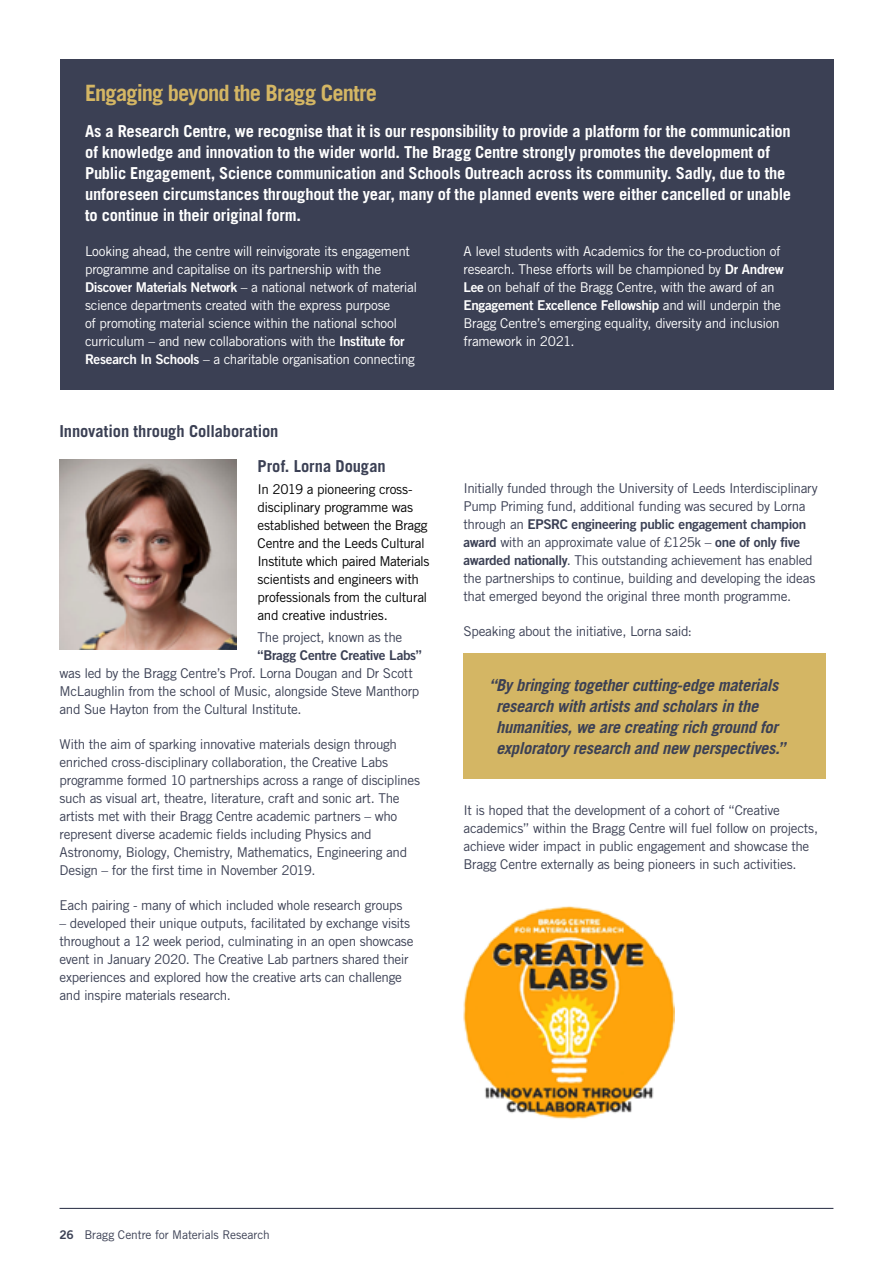
<style>
.page{position:relative;width:893px;height:1263px;background:#fff}
.page>*{position:absolute;margin:0;border:0;box-sizing:border-box;transform-origin:0 0}
.Header_2{font:700 22.5px "Trade Gothic LT Std";letter-spacing:-.04em;color:#d4b664}
.Intro___Tab_Copy{font:700 16.5px/21px "Trade Gothic LT Std";letter-spacing:-.015em;color:#fff}
.Intro___Tab_Copy-2{font:italic 700 16.5px/21px "Trade Gothic LT Std";letter-spacing:-.02em;color:#3b4054}
.Header_3{font:700 16.5px "Trade Gothic LT Std";letter-spacing:-.005em;color:#3b4054}
.Body_Copy{font:13.5px/18px "Trade Gothic LT Std";letter-spacing:-.025em;color:#3b4054}
.Body_Copy-2{font:13.5px/18px "Trade Gothic LT Std";letter-spacing:-.025em;color:#fff}
.Header_3-2{font:13.5px/18px "Trade Gothic LT Std";letter-spacing:-.025em;color:#000}
.Body_Copy-3{font:13.5px "Trade Gothic LT Std Bd 2";letter-spacing:-.02em;color:#3b4054}
.t1{font:12px "Trade Gothic LT Std";letter-spacing:-.01em;color:#3b4054}
.s1{font-family:"Trade Gothic LT Std Bd 2"}
</style>
<div class="page">
<div style="left:463px;top:653px;width:363px;height:126px;background:#d4b664"></div>
<div style="left:60px;top:60px;width:773px;height:330px;background:#3b4054"></div>
<hr style="left:60px;top:1208px;width:773px;height:1px;background:#3b4054">
<img style="left:60px;top:460px;width:176px;height:189px">
<img style="left:463px;top:906px;width:211px;height:214px">
<p class="Header_2" style="left:85px;top:79px;width:294px">Engaging beyond the Bragg Centre</p>
<p class="Intro___Tab_Copy" style="left:85px;top:120px;width:708px">As a Research Centre, we recognise that it is our responsibility to provide a platform for the communication of knowledge and innovation to the wider world. The Bragg Centre strongly promotes the development of Public Engagement, Science communication and Schools Outreach across its community. Sadly, due to the unforeseen circumstances throughout the year, many of the planned events were either cancelled or unable to continue in their original form.</p>
<p class="Body_Copy-2" style="left:85px;top:242px;width:334px">Looking ahead, the centre will reinvigorate its engagement programme and capitalise on its partnership with the <span class="s1">Discover Materials Network</span> – a national network of material science departments created with the express purpose<br>of promoting material science within the national school curriculum – and new collaborations with the <span class="s1">Institute for Research In Schools</span> – a charitable organisation connecting</p>
<p class="Body_Copy-2" style="left:463px;top:242px;width:322px">A level students with Academics for the co-production of research. These efforts will be championed by <span class="s1">Dr Andrew Lee</span> on behalf of the Bragg Centre, with the award of an <span class="s1">Engagement Excellence Fellowship</span> and will underpin the Bragg Centre’s emerging equality, diversity and inclusion framework in 2021.</p>
<p class="Header_3" style="left:60px;top:421px;width:220px">Innovation through Collaboration</p>
<p class="Header_3" style="left:258px;top:456px;width:130px">Prof. Lorna Dougan</p>
<p class="Header_3-2" style="left:258px;top:480px;width:173px">In 2019 a pioneering cross&shy;disciplinary programme was established between the Bragg<br>Centre and the Leeds Cultural<br>Institute which paired Materials scientists and engineers with professionals from the cultural and creative industries.</p>
<p class="Body_Copy" style="left:258px;top:628px;width:146px">The project, known as the</p>
<p class="Body_Copy-3" style="left:258px;top:647px;width:166px">“Bragg Centre Creative Labs”</p>
<p class="Body_Copy" style="left:60px;top:664px;width:355px">was led by the Bragg Centre’s Prof. Lorna Dougan and Dr Scott</p>
<p class="Body_Copy" style="left:60px;top:682px;width:361px">McLaughlin from the school of Music, alongside Steve Manthorp</p>
<p class="Body_Copy" style="left:60px;top:700px;width:244px">and Sue Hayton from the Cultural Institute.</p>
<p class="Body_Copy" style="left:60px;top:735px;width:362px">With the aim of sparking innovative materials design through enriched cross-disciplinary collaboration, the Creative Labs programme formed 10 partnerships across a range of disciplines such as visual art, theatre, literature, craft and sonic art. The artists met with their Bragg Centre academic partners – who represent diverse academic fields including Physics and Astronomy, Biology, Chemistry, Mathematics, Engineering and Design – for the first time in November 2019.</p>
<p class="Body_Copy" style="left:60px;top:896px;width:344px">Each pairing - many of which included whole research groups</p>
<p class="Body_Copy" style="left:60px;top:914px;width:355px">– developed their unique outputs, facilitated by exchange visits throughout a 12 week period, culminating in an open showcase event in January 2020. The Creative Lab partners shared their experiences and explored how the creative arts can challenge and inspire materials research.</p>
<p class="Body_Copy" style="left:463px;top:479px;width:356px">Initially funded through the University of Leeds Interdisciplinary Pump Priming fund, additional funding was secured by Lorna through an <span class="s1">EPSRC engineering public engagement champion award</span> with an approximate value of £125k – <span class="s1">one of only five awarded nationally</span>. This outstanding achievement has enabled the partnerships to continue, building and developing the ideas that emerged beyond the original three month programme.</p>
<p class="Body_Copy" style="left:463px;top:622px;width:230px">Speaking about the initiative, Lorna said:</p>
<p class="Intro___Tab_Copy-2" style="left:496px;top:674px;width:291px;text-indent:-7px">“By bringing together cutting-edge materials research with artists and scholars in the humanities, we are creating rich ground for exploratory research and new perspectives.”</p>
<p class="Body_Copy" style="left:463px;top:801px;width:356px">It is hoped that the development of a cohort of “Creative academics” within the Bragg Centre will fuel follow on projects, achieve wider impact in public engagement and showcase the Bragg Centre externally as being pioneers in such activities.</p>
<p class="t1" style="left:60px;top:1227px;width:212px"><span class="s1">26</span> Bragg Centre for Materials Research</p>
</div>
